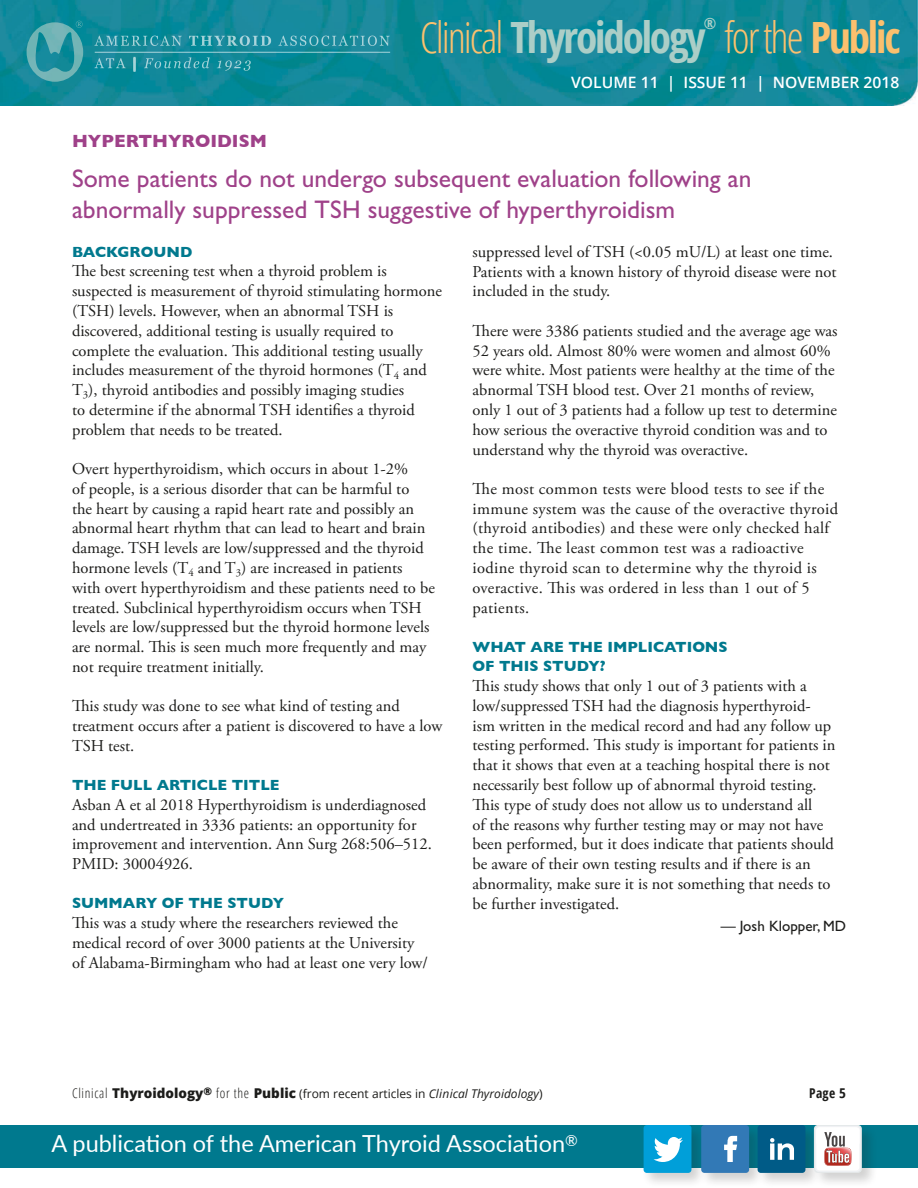
<style>
.page{position:relative;width:918px;height:1188px;background:#fff}
.page>*{position:absolute;margin:0;border:0;box-sizing:border-box;transform-origin:0 0}
.t1{font:300 condensed 43.05px "Open Sans";letter-spacing:-.05em;color:#fbc06e}
.t2{font:25.5px/30.6px "Gill Sans Std";color:#9f4189}
.t3{font:23.55px "Lato";color:#fff}
.Topic_Header{font:700 18px "Gill Sans";color:#9f4189}
.body_serif{font:16.5px/19.8px "Adobe Garamond Pro";color:#1c1c1a}
.body_serif_2nd_para{font:16.5px/19.8px "Adobe Garamond Pro";color:#1c1c1a}
.body_serif_2nd_para-2{font:16.5px/19.8px "Adobe Garamond Pro";letter-spacing:.02em;color:#1c1c1a}
.t4{font:600 15.75px "Open Sans";color:#fff}
.t5{font:700 condensed 15.3px "Open Sans";color:#accec7}
.question{font:700 15px/19.5px "Gill Sans";color:#00798e}
.body_editor_name{font:15px "Gill Sans Std";color:#1c1c1a}
.t6{font:700 condensed 13.5px "Open Sans";color:#1c1c1a}
.t7{font:12px "Open Sans";color:#1c1c1a}
.s1{font-weight:700;color:#accec7}
.s2{font-weight:700}
.s3{font-weight:300;font-stretch:condensed;font-size:13.5px}
.s4{font-weight:800;font-size:13.5px}
.s5{font-style:italic}
.s6{font-style:inherit}
</style>
<div class="page">
<img style="left:0;top:0;width:918px;height:106px">
<hr style="left:95px;top:52px;width:295px;height:1px;background:#fff">
<svg style="left:94px;top:36px;width:88px;height:10px"></svg>
<svg style="left:189px;top:36px;width:82px;height:10px"></svg>
<svg style="left:278px;top:36px;width:112px;height:10px"></svg>
<svg style="left:94px;top:58px;width:32px;height:10px"></svg>
<hr style="left:133px;top:57px;width:3px;height:15px;background:#fff">
<svg style="left:144px;top:57px;width:66px;height:11px"></svg>
<svg style="left:217px;top:60px;width:34px;height:11px"></svg>
<svg style="left:27px;top:21px;width:56px;height:61px;background:#3d9da6"></svg>
<div style="left:0;top:1125px;width:918px;height:42px;background:#00798e"></div>
<div style="left:642px;top:1123px;width:235px;height:65px;background:#1c1c1a;opacity:.2"></div>
<div style="left:758px;top:1125px;width:47px;height:48px;background:#005b87;border-radius:3px"></div>
<svg style="left:770px;top:1138px;width:24px;height:22px"></svg>
<div style="left:644px;top:1125px;width:47px;height:48px;background:#009fd9;border-radius:3px"></div>
<svg style="left:654px;top:1137px;width:29px;height:25px"></svg>
<div style="left:701px;top:1125px;width:48px;height:48px;background:#3279b6;border-radius:3px"></div>
<svg style="left:724px;top:1136px;width:14px;height:26px"></svg>
<svg style="left:814px;top:1125px;width:48px;height:48px"></svg>
<svg style="left:815px;top:1126px;width:46px;height:46px;background:#e5d2d1"></svg>
<p class="t5" style="left:704px;top:13px;width:14px">®</p>
<h1 class="t1" style="left:420px;top:8px;width:482px">Clinical <span class="s1">Thyroidology</span> for the <span class="s2">Public</span></h1>
<p class="t4" style="left:571px;top:72px;width:330px">VOLUME 11 | ISSUE 11 | NOVEMBER 2018</p>
<p class="Topic_Header" style="left:72px;top:127px;width:197px">HYPERTHYROIDISM</p>
<p class="t2" style="left:72px;top:163px;width:681px">Some patients do not undergo subsequent evaluation following an abnormally suppressed TSH suggestive of hyperthyroidism</p>
<p class="question" style="left:72px;top:241px;width:122px">BACKGROUND</p>
<p class="body_serif" style="left:72px;top:262px;width:371px">The best screening test when a thyroid problem is suspected is measurement of thyroid stimulating hormone (TSH) levels. However, when an abnormal TSH is discovered, additional testing is usually required to complete the evaluation. This additional testing usually includes measurement of the thyroid hormones (T<sub>4</sub> and T<sub>3</sub>), thyroid antibodies and possibly imaging studies<br>to determine if the abnormal TSH identifies a thyroid problem that needs to be treated.</p>
<p class="body_serif_2nd_para" style="left:72px;top:460px;width:364px">Overt hyperthyroidism, which occurs in about 1-2%<br>of people, is a serious disorder that can be harmful to<br>the heart by causing a rapid heart rate and possibly an abnormal heart rhythm that can lead to heart and brain damage. TSH levels are low/suppressed and the thyroid hormone levels (T<sub>4</sub> and T<sub>3</sub>) are increased in patients with overt hyperthyroidism and these patients need to be treated. Subclinical hyperthyroidism occurs when TSH levels are low/suppressed but the thyroid hormone levels are normal. This is seen much more frequently and may not require treatment initially.</p>
<p class="body_serif_2nd_para" style="left:72px;top:697px;width:372px">This study was done to see what kind of testing and treatment occurs after a patient is discovered to have a low<br>TSH test.</p>
<p class="question" style="left:72px;top:775px;width:209px">THE FULL ARTICLE TITLE</p>
<p class="body_serif" style="left:72px;top:795px;width:361px">Asban A et al 2018 Hyperthyroidism is underdiagnosed and undertreated in 3336 patients: an opportunity for improvement and intervention. Ann Surg 268:506–512.<br>PMID: 30004926.</p>
<p class="question" style="left:72px;top:893px;width:214px">SUMMARY OF THE STUDY</p>
<p class="body_serif" style="left:72px;top:913px;width:357px">This was a study where the researchers reviewed the medical record of over 3000 patients at the University of Alabama-Birmingham who had at least one very low/</p>
<p class="body_serif" style="left:472px;top:242px;width:366px">suppressed level of TSH (&lt;0.05 mU/L) at least one time.<br>Patients with a known history of thyroid disease were not included in the study.</p>
<p class="body_serif_2nd_para" style="left:472px;top:321px;width:367px">There were 3386 patients studied and the average age was 52 years old. Almost 80% were women and almost 60% were white. Most patients were healthy at the time of the abnormal TSH blood test. Over 21 months of review, only 1 out of 3 patients had a follow up test to determine how serious the overactive thyroid condition was and to understand why the thyroid was overactive.</p>
<p class="body_serif_2nd_para-2" style="left:472px;top:479px;width:367px">The most common tests were blood tests to see if the immune system was the cause of the overactive thyroid (thyroid antibodies) and these were only checked half the time. The least common test was a radioactive iodine thyroid scan to determine why the thyroid is overactive. This was ordered in less than 1 out of 5 patients.</p>
<p class="question" style="left:472px;top:636px;width:257px">WHAT ARE THE IMPLICATIONS<br>OF THIS STUDY?</p>
<p class="body_serif" style="left:472px;top:676px;width:365px">This study shows that only 1 out of 3 patients with a low/suppressed TSH had the diagnosis hyperthyroid&shy;ism written in the medical record and had any follow up testing performed. This study is important for patients in that it shows that even at a teaching hospital there is not necessarily best follow up of abnormal thyroid testing.<br>This type of study does not allow us to understand all<br>of the reasons why further testing may or may not have been performed, but it does indicate that patients should be aware of their own testing results and if there is an abnormality, make sure it is not something that needs to be further investigated.</p>
<p class="body_editor_name" style="left:721px;top:918px;width:127px">— Josh Klopper, MD</p>
<p class="t7" style="left:72px;top:1086px;width:472px"><span class="s3">Clinical</span> <span class="s4">Thyroidology</span><sup>®</sup> <span class="s3">for the</span> <span class="s4">Public</span> (from recent articles in <span class="s5">Clinical Thyroidology</span>)</p>
<p class="t6" style="left:809px;top:1084px;width:38px">Page <span class="s6">5</span></p>
<h3 class="t3" style="left:51px;top:1127px;width:528px">A publication of the American Thyroid Association<sup>®</sup></h3>
</div>
